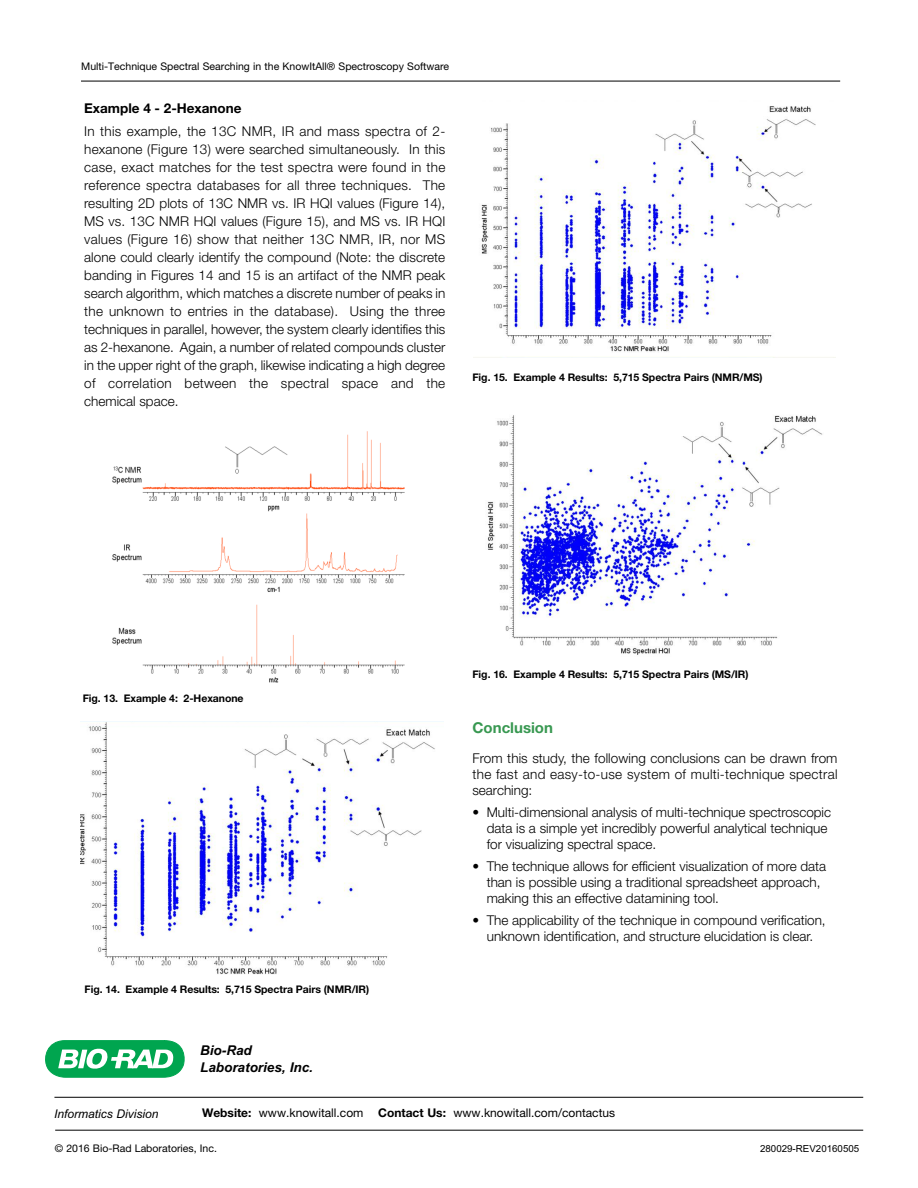
<style>
.page{position:relative;width:918px;height:1188px;background:#fff}
.page>*{position:absolute;margin:0;border:0;box-sizing:border-box;transform-origin:0 0}
.t1{font:700 15px "Helvetica Neue LT Std";color:#389851}
.t2{font:300 13.5px/18px "Helvetica Neue LT Std";color:#000;text-align:justify}
.t3{font:italic 700 13.5px/16.5px "Arial";color:#000}
.t4{font:700 13.5px "Helvetica Neue LT Std";color:#000}
.t5{font:12px "Helvetica Neue LT Std";color:#000}
.t6{font:italic 12px "Arial";color:#000}
.t7{font:700 10.5px "Helvetica Neue LT Std";letter-spacing:-.005em;color:#000}
.t8{font:10.5px "Helvetica Neue LT Std";color:#000}
.t9{font:9.75px "Arial";color:#000}
.s1{font-weight:700}
</style>
<div class="page">
<img style="left:112px;top:431px;width:293px;height:252px">
<img style="left:81px;top:721px;width:362px;height:253px">
<img style="left:473px;top:106px;width:363px;height:252px">
<img style="left:488px;top:415px;width:335px;height:240px">
<svg style="left:45px;top:1040px;width:139px;height:38px"></svg>
<hr style="left:54px;top:1097px;width:809px;height:1px;background:#000">
<hr style="left:55px;top:1130px;width:808px;height:1px;background:#000">
<hr style="left:81px;top:81px;width:759px;height:1px;background:#000">
<p class="t8" style="left:81px;top:62px;width:370px">Multi-Technique Spectral Searching in the KnowItAll® Spectroscopy Software</p>
<p class="t4" style="left:84px;top:103px;width:159px">Example 4 - 2-Hexanone</p>
<p class="t2" style="left:84px;top:124px;width:363px">In this example, the 13C NMR, IR and mass spectra of 2- hexanone (Figure 13) were searched simultaneously. In this case, exact matches for the test spectra were found in the reference spectra databases for all three techniques. The resulting 2D plots of 13C NMR vs. IR HQI values (Figure 14), MS vs. 13C NMR HQI values (Figure 15), and MS vs. IR HQI values (Figure 16) show that neither 13C NMR, IR, nor MS alone could clearly identify the compound (Note: the discrete banding in Figures 14 and 15 is an artifact of the NMR peak search algorithm, which matches a discrete number of peaks in the unknown to entries in the database). Using the three techniques in parallel, however, the system clearly identifies this as 2-hexanone. Again, a number of related compounds cluster in the upper right of the graph, likewise indicating a high degree of correlation between the spectral space and the chemical space.</p>
<p class="t7" style="left:472px;top:373px;width:292px">Fig. 15. Example 4 Results: 5,715 Spectra Pairs (NMR/MS)</p>
<p class="t7" style="left:83px;top:694px;width:162px">Fig. 13. Example 4: 2-Hexanone</p>
<p class="t7" style="left:85px;top:986px;width:286px">Fig. 14. Example 4 Results: 5,715 Spectra Pairs (NMR/IR)</p>
<p class="t3" style="left:200px;top:1042px;width:114px">Bio-Rad<br>Laboratories, Inc.</p>
<p class="t7" style="left:472px;top:670px;width:278px">Fig. 16. Example 4 Results: 5,715 Spectra Pairs (MS/IR)</p>
<p class="t1" style="left:472px;top:722px;width:82px">Conclusion</p>
<p class="t2" style="left:472px;top:751px;width:367px;line-height:16.2px">From this study, the following conclusions can be drawn from the fast and easy-to-use system of multi-technique spectral searching:</p>
<p class="t2" style="left:487px;top:805px;width:346px;line-height:16.2px;text-align:left;text-indent:-14px">• Multi-dimensional analysis of multi-technique spectroscopic data is a simple yet incredibly powerful analytical technique for visualizing spectral space.</p>
<p class="t2" style="left:487px;top:859px;width:341px;line-height:16.2px;text-align:left;text-indent:-14px">• The technique allows for efficient visualization of more data than is possible using a traditional spreadsheet approach, making this an effective datamining tool.</p>
<p class="t2" style="left:473px;top:913px;width:355px;line-height:16.2px;text-align:center">• The applicability of the technique in compound verification, unknown identification, and structure elucidation is clear.</p>
<p class="t6" style="left:54px;top:1107px;width:106px">Informatics Division</p>
<p class="t5" style="left:202px;top:1109px;width:415px"><span class="s1">Website:</span> www.knowitall.com <span class="s1">Contact Us:</span> www.knowitall.com/contactus</p>
<p class="t8" style="left:55px;top:1144px;width:164px">© 2016 Bio-Rad Laboratories, Inc.</p>
<p class="t9" style="left:760px;top:1143px;width:101px">280029-REV20160505</p>
</div>
